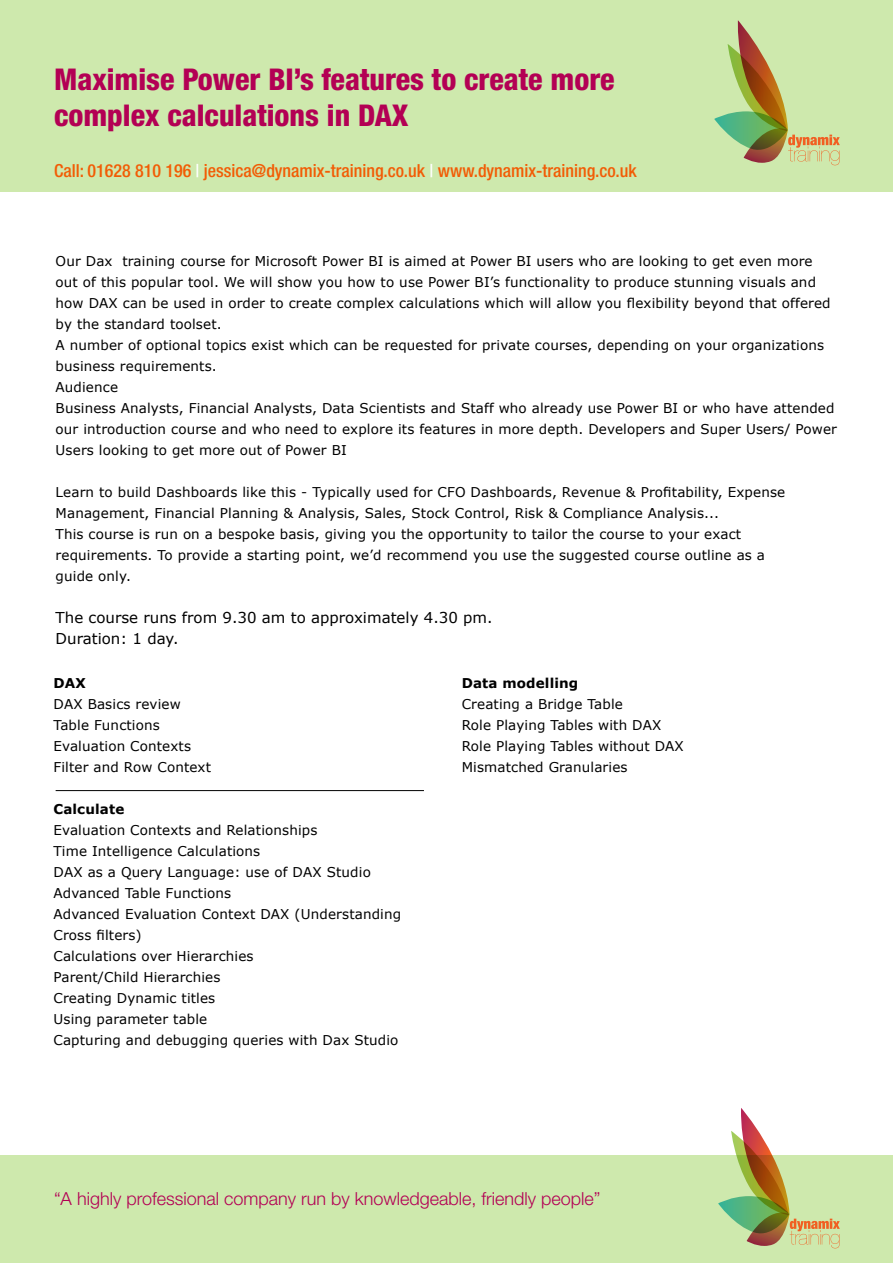
<style>
.page{position:relative;width:893px;height:1263px;background:#fff}
.page>*{position:absolute;margin:0;border:0;box-sizing:border-box;transform-origin:0 0}
.t1{font:800 condensed 30px/36px "Helvetica Neue LT Std";color:#b30054}
.t2{font:500 condensed 18px "Helvetica Neue LT Std";color:#f25c05}
.t3{font:300 18px "Helvetica Neue LT Std";color:#b30054}
.t4{font:15px/21px "Verdana";color:#000}
.t5{font:13.5px/21px "Verdana";letter-spacing:.01em;color:#000}
.t6{font:700 13.5px "Verdana";letter-spacing:.01em;color:#000}
.s1{color:#fff}
</style>
<div class="page">
<hr style="left:0;top:1155px;width:1px;height:108px;background:#cee9ad">
<div style="left:1px;top:1155px;width:892px;height:108px;background:#cee9ad"></div>
<div style="left:0;top:0;width:893px;height:191px;background:#cee9ad"></div>
<svg style="left:714px;top:20px;width:126px;height:145px"></svg>
<svg style="left:718px;top:1108px;width:122px;height:140px"></svg>
<hr style="left:56px;top:790px;width:368px;height:1px;background:#000">
<h1 class="t1" style="left:54px;top:61px;width:562px">Maximise Power BI’s features to create more complex calculations in DAX</h1>
<h2 class="t2" style="left:54px;top:160px;width:584px">Call: 01628 810 196 <span class="s1">|</span> jessica@dynamix-training.co.uk <span class="s1">|</span> www.dynamix-training.co.uk</h2>
<p class="t5" style="left:56px;top:251px;width:783px">Our Dax training course for Microsoft Power BI is aimed at Power BI users who are looking to get even more out of this popular tool. We will show you how to use Power BI’s functionality to produce stunning visuals and how DAX can be used in order to create complex calculations which will allow you flexibility beyond that offered by the standard toolset.<br>A number of optional topics exist which can be requested for private courses, depending on your organizations business requirements.<br>Audience<br>Business Analysts, Financial Analysts, Data Scientists and Staff who already use Power BI or who have attended our introduction course and who need to explore its features in more depth. Developers and Super Users/ Power Users looking to get more out of Power BI</p>
<p class="t5" style="left:56px;top:482px;width:731px">Learn to build Dashboards like this - Typically used for CFO Dashboards, Revenue &amp; Profitability, Expense Management, Financial Planning &amp; Analysis, Sales, Stock Control, Risk &amp; Compliance Analysis...<br>This course is run on a bespoke basis, giving you the opportunity to tailor the course to your exact requirements. To provide a starting point, we’d recommend you use the suggested course outline as a guide only.</p>
<p class="t4" style="left:56px;top:607px;width:438px">The course runs from 9.30 am to approximately 4.30 pm.<br>Duration: 1 day.</p>
<p class="t6" style="left:54px;top:674px;width:34px">DAX</p>
<p class="t5" style="left:54px;top:694px;width:159px">DAX Basics review<br>Table Functions<br>Evaluation Contexts<br>Filter and Row Context</p>
<p class="t6" style="left:54px;top:801px;width:72px">Calculate</p>
<p class="t5" style="left:54px;top:820px;width:349px">Evaluation Contexts and Relationships<br>Time Intelligence Calculations<br>DAX as a Query Language: use of DAX Studio<br>Advanced Table Functions<br>Advanced Evaluation Context DAX (Understanding<br>Cross filters)<br>Calculations over Hierarchies<br>Parent/Child Hierarchies<br>Creating Dynamic titles<br>Using parameter table<br>Capturing and debugging queries with Dax Studio</p>
<p class="t6" style="left:462px;top:674px;width:118px">Data modelling</p>
<p class="t5" style="left:462px;top:694px;width:224px">Creating a Bridge Table<br>Role Playing Tables with DAX<br>Role Playing Tables without DAX<br>Mismatched Granularies</p>
<h2 class="t3" style="left:54px;top:1188px;width:548px">“A highly professional company run by knowledgeable, friendly people”</h2>
</div>
